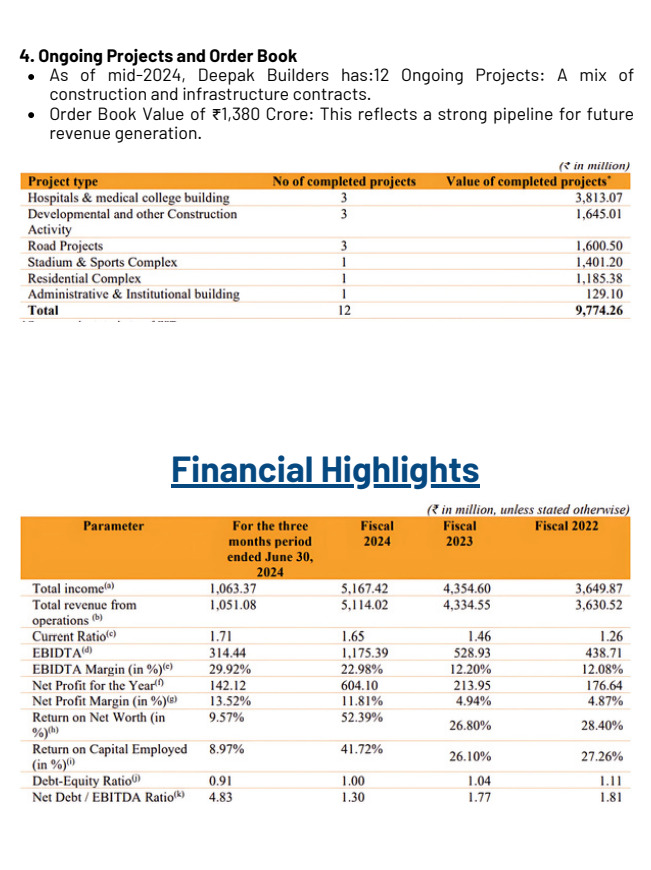
<style>
.page{position:relative;width:651px;height:870px;background:#fff}
.page>*{position:absolute;margin:0;border:0;box-sizing:border-box;transform-origin:0 0}
.t1{font:700 35.6px "Barlow";color:#064880}
.t2{font:17.6px/19.2px "Barlow";color:#000}
.t3{font:700 17.6px "Barlow";letter-spacing:.005em;color:#000}
.s1{font-family:"Noto Sans Gurmukhi"}
</style>
<div class="page">
<img style="left:19px;top:163px;width:612px;height:159px">
<img style="left:19px;top:501px;width:612px;height:302px">
<svg style="left:28px;top:74px;width:6px;height:6px"></svg>
<svg style="left:28px;top:112px;width:6px;height:6px"></svg>
<hr style="left:171px;top:484px;width:309px;height:3px;background:#064880">
<p class="t3" style="left:19px;top:45px;width:279px">4. Ongoing Projects and Order Book</p>
<p class="t2" style="left:49px;top:65px;width:586px">As of mid-2024, Deepak Builders has:12 Ongoing Projects: A mix of construction and infrastructure contracts.</p>
<h1 class="t2" style="left:49px;top:103px;width:586px">Order Book Value of <span class="s1">₹</span>1,380 Crore: This reflects a strong pipeline for future revenue generation.</h1>
<p class="t1" style="left:171px;top:447px;width:310px">Financial Highlights</p>
</div>
